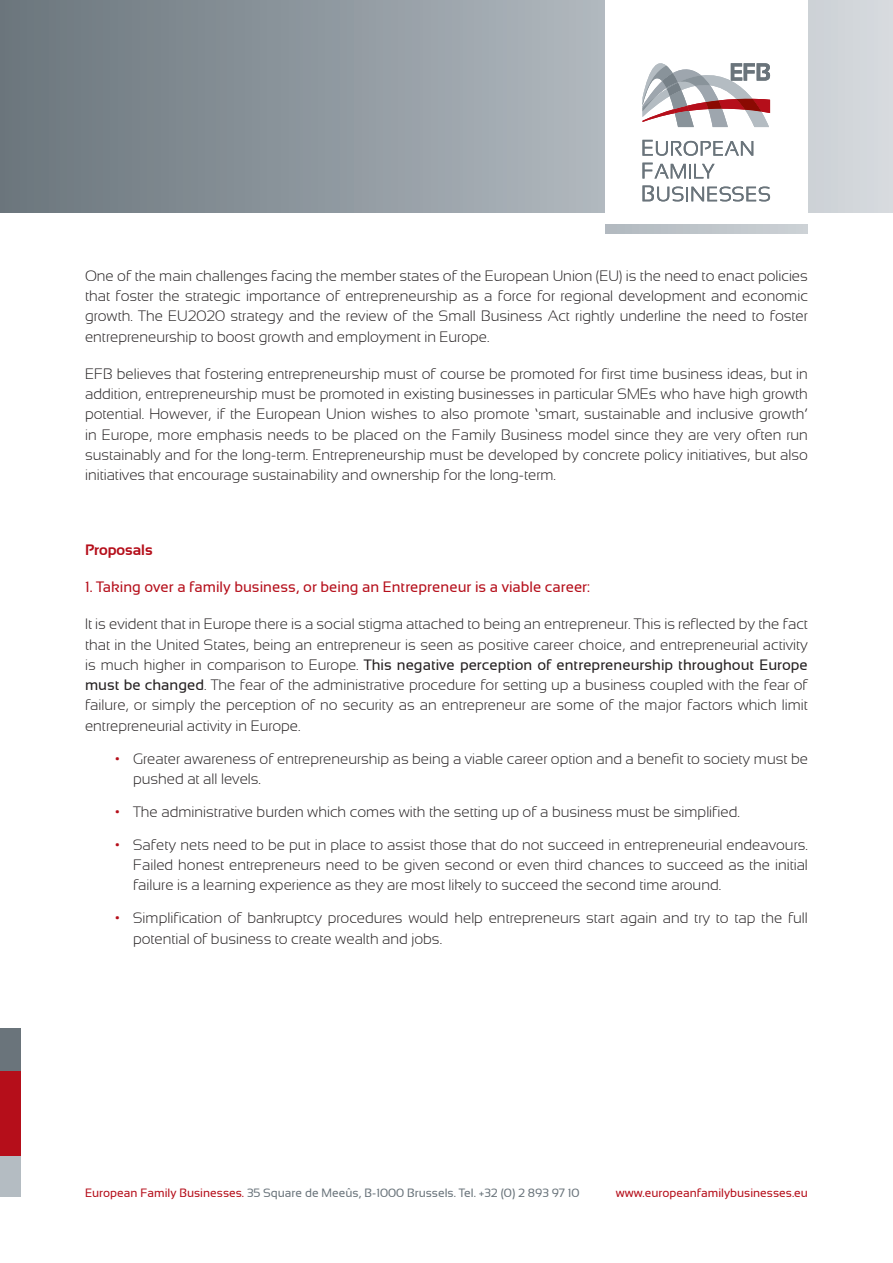
<style>
.page{position:relative;width:893px;height:1263px;background:#fff}
.page>*{position:absolute;margin:0;border:0;box-sizing:border-box;transform-origin:0 0}
.texto_corrido{font:300 15px/20.2px "Sansation";color:#231f20;text-align:justify}
.VIÑETA_TEXTO_CIRCULO{font:300 15px/20.2px "Sansation";color:#231f20}
.texto_corrido-2{font:15px "Sansation";color:#b50e1a}
.texto_corrido-3{font:700 15px "Sansation";color:#b50e1a}
.t1{font:12px "Sansation";color:#6a747b}
.t2{font:12px "Sansation";color:#b50e1a}
.s1{font-weight:400}
.s2{color:#b50e1a}
</style>
<div class="page">
<svg style="left:0;top:0;width:893px;height:213px;background:#959ea4"></svg>
<div style="left:0;top:1071px;width:21px;height:85px;background:#b50e1a"></div>
<div style="left:0;top:1028px;width:21px;height:43px;background:#6a747b"></div>
<div style="left:0;top:1156px;width:21px;height:41px;background:#b4bcc2"></div>
<div style="left:605px;top:0;width:203px;height:233px;background:#fff"></div>
<div style="left:605px;top:225px;width:203px;height:8px;background:#bfc5ca"></div>
<svg style="left:642px;top:163px;width:73px;height:15px"></svg>
<svg style="left:642px;top:185px;width:128px;height:16px"></svg>
<svg style="left:642px;top:140px;width:111px;height:16px"></svg>
<svg style="left:642px;top:63px;width:128px;height:64px"></svg>
<p class="texto_corrido" style="left:85px;top:266px;width:724px">One of the main challenges facing the member states of the European Union (EU) is the need to enact policies that foster the strategic importance of entrepreneurship as a force for regional development and economic growth. The EU2020 strategy and the review of the Small Business Act rightly underline the need to foster entrepreneurship to boost growth and employment in Europe.</p>
<p class="texto_corrido" style="left:85px;top:364px;width:724px">EFB believes that fostering entrepreneurship must of course be promoted for first time business ideas, but in addition, entrepreneurship must be promoted in existing businesses in particular SMEs who have high growth potential. However, if the European Union wishes to also promote ‘smart, sustainable and inclusive growth’ in Europe, more emphasis needs to be placed on the Family Business model since they are very often run sustainably and for the long-term. Entrepreneurship must be developed by concrete policy initiatives, but also initiatives that encourage sustainability and ownership for the long-term.</p>
<p class="texto_corrido-3" style="left:85px;top:541px;width:69px">Proposals</p>
<p class="texto_corrido-2" style="left:85px;top:578px;width:507px">1. Taking over a family business, or being an Entrepreneur is a viable career:</p>
<p class="texto_corrido" style="left:85px;top:614px;width:724px">It is evident that in Europe there is a social stigma attached to being an entrepreneur. This is reflected by the fact that in the United States, being an entrepreneur is seen as positive career choice, and entrepreneurial activity is much higher in comparison to Europe. <span class="s1">This negative perception of entrepreneurship throughout Europe must be changed</span>. The fear of the administrative procedure for setting up a business coupled with the fear of failure, or simply the perception of no security as an entrepreneur are some of the major factors which limit entrepreneurial activity in Europe.</p>
<p class="VIÑETA_TEXTO_CIRCULO" style="left:133px;top:748px;width:676px;text-indent:-18px"><span class="s2">•</span> Greater awareness of entrepreneurship as being a viable career option and a benefit to society must be pushed at all levels.</p>
<p class="VIÑETA_TEXTO_CIRCULO" style="left:115px;top:801px;width:626px"><span class="s2">•</span> The administrative burden which comes with the setting up of a business must be simplified.</p>
<p class="VIÑETA_TEXTO_CIRCULO" style="left:133px;top:834px;width:676px;text-align:justify;text-indent:-18px"><span class="s2">•</span> Safety nets need to be put in place to assist those that do not succeed in entrepreneurial endeavours.<br>Failed honest entrepreneurs need to be given second or even third chances to succeed as the initial failure is a learning experience as they are most likely to succeed the second time around.</p>
<p class="VIÑETA_TEXTO_CIRCULO" style="left:133px;top:908px;width:676px;text-indent:-18px"><span class="s2">•</span> Simplification of bankruptcy procedures would help entrepreneurs start again and try to tap the full potential of business to create wealth and jobs.</p>
<p class="t1" style="left:85px;top:1186px;width:496px"><span class="s2">European Family Businesses.</span> 35 Square de Meeûs, B-1000 Brussels. Tel. +32 (0) 2 893 97 10</p>
<p class="t2" style="left:616px;top:1186px;width:193px">www.europeanfamilybusinesses.eu</p>
</div>
